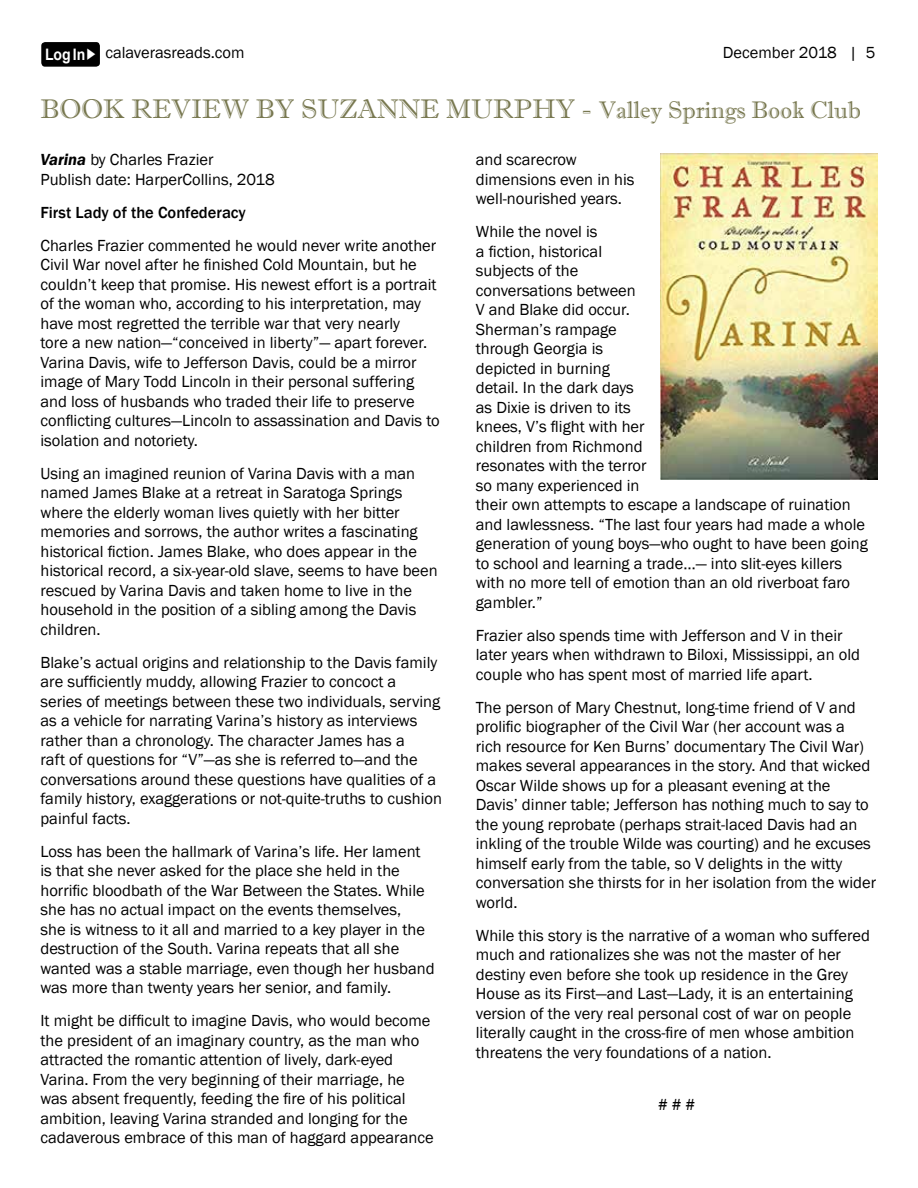
<style>
.page{position:relative;width:918px;height:1188px;background:#fff}
.page>*{position:absolute;margin:0;border:0;box-sizing:border-box;transform-origin:0 0}
.t1{font:27px "Imprint MT Shadow";color:#787850}
.t2{font:16.5px/19.5px "Franklin Gothic";color:#000}
.t3{font:500 16.5px "Franklin Gothic";color:#000}
.s1{font-family:"Arial";font-weight:700;font-size:15.75px;color:#fff}
.s2{color:#fff}
.s3{font-size:24px}
.s4{font-weight:600;font-style:italic}
</style>
<div class="page">
<svg style="left:41px;top:42px;width:59px;height:25px"></svg>
<img style="left:660px;top:154px;width:218px;height:326px">
<p class="t2" style="left:45px;top:44px;width:201px"><span class="s1">Log In</span><span class="s2">◆</span> calaverasreads.com</p>
<p class="t2" style="left:723px;top:44px;width:154px">December 2018 | 5</p>
<h1 class="t1" style="left:40px;top:93px;width:822px">BOOK REVIEW BY SUZANNE MURPHY - <span class="s3">Valley Springs Book Club</span></h1>
<p class="t2" style="left:40px;top:150px;width:236px"><span class="s4">Varina</span> by Charles Frazier<br>Publish date: HarperCollins, 2018</p>
<p class="t3" style="left:40px;top:202px;width:207px">First Lady of the Confederacy</p>
<p class="t2" style="left:40px;top:236px;width:401px">Charles Frazier commented he would never write another Civil War novel after he finished Cold Mountain, but he couldn’t keep that promise. His newest effort is a portrait of the woman who, according to his interpretation, may have most regretted the terrible war that very nearly<br>tore a new nation—“conceived in liberty”— apart forever.<br>Varina Davis, wife to Jefferson Davis, could be a mirror image of Mary Todd Lincoln in their personal suffering and loss of husbands who traded their life to preserve conflicting cultures—Lincoln to assassination and Davis to isolation and notoriety.</p>
<p class="t2" style="left:40px;top:464px;width:399px">Using an imagined reunion of Varina Davis with a man named James Blake at a retreat in Saratoga Springs where the elderly woman lives quietly with her bitter memories and sorrows, the author writes a fascinating historical fiction. James Blake, who does appear in the historical record, a six-year-old slave, seems to have been rescued by Varina Davis and taken home to live in the household in the position of a sibling among the Davis children.</p>
<p class="t2" style="left:40px;top:653px;width:403px">Blake’s actual origins and relationship to the Davis family are sufficiently muddy, allowing Frazier to concoct a series of meetings between these two individuals, serving as a vehicle for narrating Varina’s history as interviews rather than a chronology. The character James has a<br>raft of questions for “V”—as she is referred to—and the conversations around these questions have qualities of a family history, exaggerations or not-quite-truths to cushion painful facts.</p>
<p class="t2" style="left:40px;top:842px;width:396px">Loss has been the hallmark of Varina’s life. Her lament is that she never asked for the place she held in the horrific bloodbath of the War Between the States. While she has no actual impact on the events themselves,<br>she is witness to it all and married to a key player in the destruction of the South. Varina repeats that all she wanted was a stable marriage, even though her husband was more than twenty years her senior, and family.</p>
<p class="t2" style="left:40px;top:1011px;width:395px">It might be difficult to imagine Davis, who would become the president of an imaginary country, as the man who attracted the romantic attention of lively, dark-eyed Varina. From the very beginning of their marriage, he was absent frequently, feeding the fire of his political ambition, leaving Varina stranded and longing for the cadaverous embrace of this man of haggard appearance</p>
<p class="t2" style="left:476px;top:150px;width:160px">and scarecrow dimensions even in his well-nourished years.</p>
<p class="t2" style="left:476px;top:222px;width:394px">While the novel is<br>a fiction, historical<br>subjects of the<br>conversations between<br>V and Blake did occur.<br>Sherman’s rampage<br>through Georgia is<br>depicted in burning<br>detail. In the dark days<br>as Dixie is driven to its<br>knees, V’s flight with her<br>children from Richmond<br>resonates with the terror<br>so many experienced in<br>their own attempts to escape a landscape of ruination and lawlessness. “The last four years had made a whole generation of young boys—who ought to have been going to school and learning a trade…— into slit-eyes killers with no more tell of emotion than an old riverboat faro gambler.”</p>
<p class="t2" style="left:476px;top:626px;width:386px">Frazier also spends time with Jefferson and V in their later years when withdrawn to Biloxi, Mississippi, an old couple who has spent most of married life apart.</p>
<p class="t2" style="left:476px;top:698px;width:402px">The person of Mary Chestnut, long-time friend of V and prolific biographer of the Civil War (her account was a<br>rich resource for Ken Burns’ documentary The Civil War) makes several appearances in the story. And that wicked Oscar Wilde shows up for a pleasant evening at the Davis’ dinner table; Jefferson has nothing much to say to the young reprobate (perhaps strait-laced Davis had an inkling of the trouble Wilde was courting) and he excuses himself early from the table, so V delights in the witty conversation she thirsts for in her isolation from the wider world.</p>
<p class="t2" style="left:476px;top:926px;width:396px">While this story is the narrative of a woman who suffered much and rationalizes she was not the master of her destiny even before she took up residence in the Grey House as its First—and Last—Lady, it is an entertaining version of the very real personal cost of war on people literally caught in the cross-fire of men whose ambition threatens the very foundations of a nation.</p>
<p class="t2" style="left:658px;top:1095px;width:39px"># # #</p>
</div>
